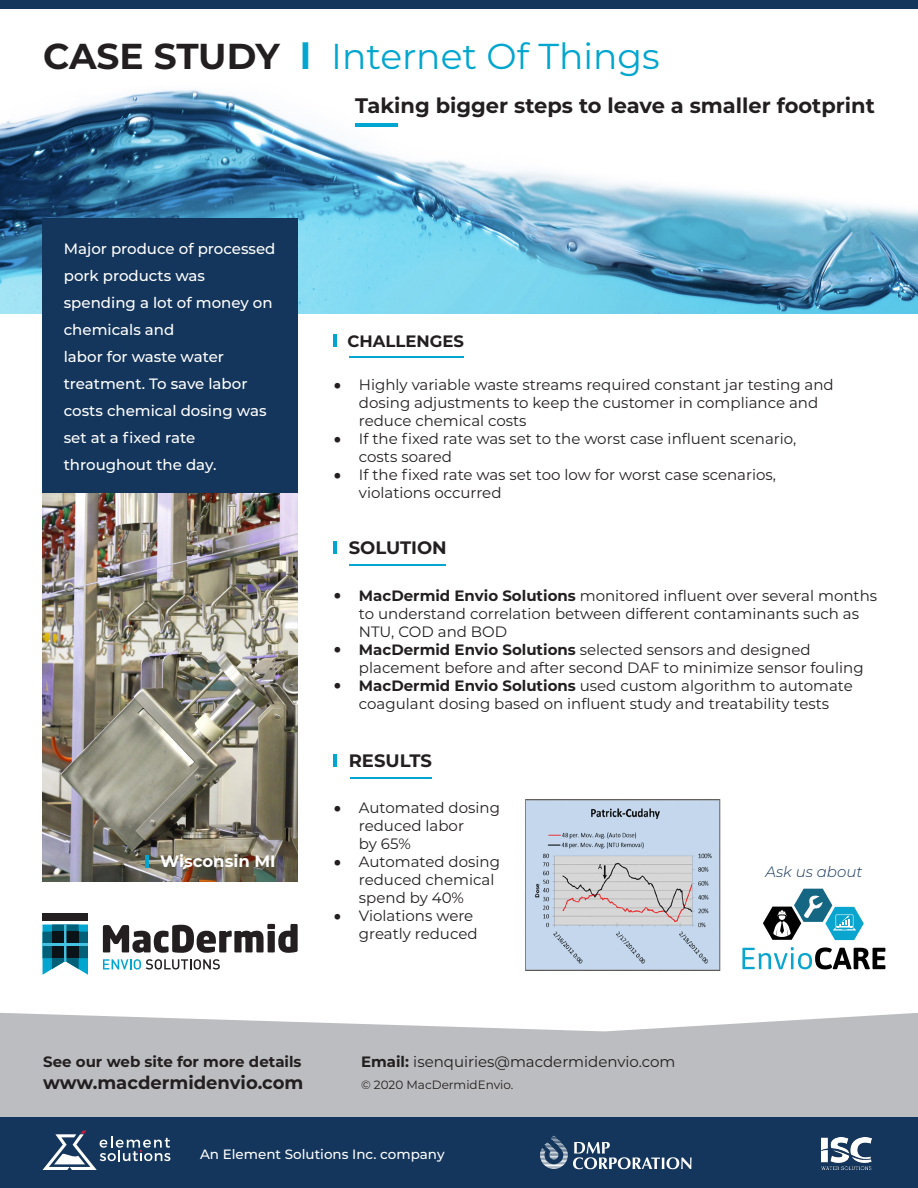
<style>
.page{position:relative;width:918px;height:1188px;background:#fff}
.page>*{position:absolute;margin:0;border:0;box-sizing:border-box;transform-origin:0 0}
.t1{font:36px "Montserrat";color:#00a6cf}
.t2{font:700 21px "Montserrat";color:#231f20}
.t3{font:700 18px "Montserrat";color:#231f20}
.t4{font:700 16.5px "Montserrat";color:#fff}
.t5{font:700 16.5px "Montserrat";color:#231f20}
.t6{font:15px "Montserrat";color:#231f20}
.t7{font:500 15px/27px "Montserrat";color:#fff}
.t8{font:700 15px "Montserrat";color:#231f20}
.t9{font:italic 300 15px "Montserrat";color:#14365c}
.t10{font:500 13.5px "Montserrat";color:#fff}
.t11{font:12px "Montserrat";color:#231f20}
.s1{font-weight:700;color:#231f20}
.s2{font-weight:700}
.s3{font-weight:700;font-size:22.5px}
</style>
<div class="page">
<img style="left:0;top:89px;width:918px;height:225px">
<div style="left:0;top:0;width:918px;height:9px;background:#14365c"></div>
<img style="left:43px;top:493px;width:255px;height:388px">
<div style="left:43px;top:218px;width:255px;height:275px;background:#14365c"></div>
<svg style="left:43px;top:925px;width:45px;height:50px;background:#2c778a"></svg>
<div style="left:43px;top:914px;width:45px;height:7px;background:#231f20"></div>
<svg style="left:103px;top:924px;width:195px;height:29px"></svg>
<svg style="left:103px;top:959px;width:117px;height:11px"></svg>
<svg style="left:0;top:1013px;width:918px;height:105px;background:#c0c1c4"></svg>
<div style="left:0;top:1118px;width:918px;height:70px;background:#14365c"></div>
<svg style="left:43px;top:1131px;width:127px;height:39px"></svg>
<hr style="left:349px;top:356px;width:115px;height:1px;background:#00a6cf">
<svg style="left:333px;top:334px;width:3px;height:13px"></svg>
<hr style="left:349px;top:564px;width:97px;height:2px;background:#00a6cf">
<svg style="left:333px;top:541px;width:3px;height:13px"></svg>
<hr style="left:350px;top:777px;width:82px;height:1px;background:#00a6cf">
<svg style="left:333px;top:754px;width:3px;height:13px"></svg>
<svg style="left:540px;top:1135px;width:152px;height:34px"></svg>
<img style="left:821px;top:1137px;width:51px;height:32px">
<hr style="left:355px;top:123px;width:43px;height:4px;background:#00a6cf">
<svg style="left:146px;top:855px;width:3px;height:13px"></svg>
<img style="left:525px;top:799px;width:196px;height:172px">
<svg style="left:742px;top:947px;width:143px;height:22px"></svg>
<svg style="left:763px;top:889px;width:101px;height:51px"></svg>
<p class="t1" style="left:43px;top:31px;width:618px"><span class="s1">CASE STUDY</span> <span class="s2">l</span> Internet Of Things</p>
<p class="t2" style="left:355px;top:90px;width:521px">Taking bigger steps to leave a smaller footprint</p>
<p class="t7" style="left:64px;top:235px;width:213px">Major produce of processed pork products was spending a lot of money on chemicals and</p>
<p class="t7" style="left:64px;top:343px;width:204px">labor for waste water treatment. To save labor costs chemical dosing was set at a fixed rate</p>
<p class="t7" style="left:64px;top:451px;width:154px">throughout the day.</p>
<p class="t4" style="left:160px;top:849px;width:117px">Wisconsin MI</p>
<p class="t5" style="left:347px;top:329px;width:118px">CHALLENGES</p>
<p class="t6" style="left:333px;top:374px;width:502px"><span class="s3">•</span> Highly variable waste streams required constant jar testing and</p>
<p class="t6" style="left:359px;top:392px;width:461px">dosing adjustments to keep the customer in compliance and</p>
<p class="t6" style="left:359px;top:410px;width:169px">reduce chemical costs</p>
<p class="t6" style="left:333px;top:428px;width:464px"><span class="s3">•</span> If the fixed rate was set to the worst case influent scenario,</p>
<p class="t6" style="left:359px;top:446px;width:94px">costs soared</p>
<p class="t6" style="left:333px;top:464px;width:444px"><span class="s3">•</span> If the fixed rate was set too low for worst case scenarios,</p>
<p class="t6" style="left:359px;top:482px;width:144px">violations occurred</p>
<p class="t3" style="left:349px;top:535px;width:100px">SOLUTION</p>
<p class="t6" style="left:333px;top:585px;width:545px"><span class="s3">•</span> <span class="s2">MacDermid Envio Solutions</span> monitored influent over several months</p>
<p class="t6" style="left:359px;top:603px;width:502px">to understand correlation between different contaminants such as</p>
<p class="t6" style="left:359px;top:621px;width:150px">NTU, COD and BOD</p>
<p class="t6" style="left:333px;top:639px;width:479px"><span class="s3">•</span> <span class="s2">MacDermid Envio Solutions</span> selected sensors and designed</p>
<p class="t6" style="left:359px;top:657px;width:506px">placement before and after second DAF to minimize sensor fouling</p>
<p class="t6" style="left:333px;top:675px;width:521px"><span class="s3">•</span> <span class="s2">MacDermid Envio Solutions</span> used custom algorithm to automate</p>
<p class="t6" style="left:359px;top:693px;width:472px">coagulant dosing based on influent study and treatability tests</p>
<p class="t3" style="left:349px;top:748px;width:85px">RESULTS</p>
<p class="t6" style="left:333px;top:798px;width:168px"><span class="s3">•</span> Automated dosing</p>
<p class="t6" style="left:359px;top:816px;width:107px">reduced labor</p>
<p class="t6" style="left:359px;top:834px;width:53px">by 65%</p>
<p class="t6" style="left:333px;top:852px;width:168px"><span class="s3">•</span> Automated dosing</p>
<p class="t6" style="left:359px;top:870px;width:137px">reduced chemical</p>
<p class="t6" style="left:359px;top:888px;width:107px">spend by 40%</p>
<p class="t6" style="left:333px;top:906px;width:141px"><span class="s3">•</span> Violations were</p>
<p class="t6" style="left:359px;top:924px;width:120px">greatly reduced</p>
<p class="t9" style="left:766px;top:862px;width:98px">Ask us about</p>
<p class="t8" style="left:43px;top:1051px;width:260px">See our web site for more details</p>
<p class="t3" style="left:43px;top:1070px;width:262px">www.macdermidenvio.com</p>
<p class="t6" style="left:361px;top:1051px;width:316px"><span class="s2">Email:</span> isenquiries@macdermidenvio.com</p>
<p class="t11" style="left:361px;top:1077px;width:154px">© 2020 MacDermidEnvio.</p>
<p class="t10" style="left:200px;top:1144px;width:246px">An Element Solutions Inc. company</p>
</div>
